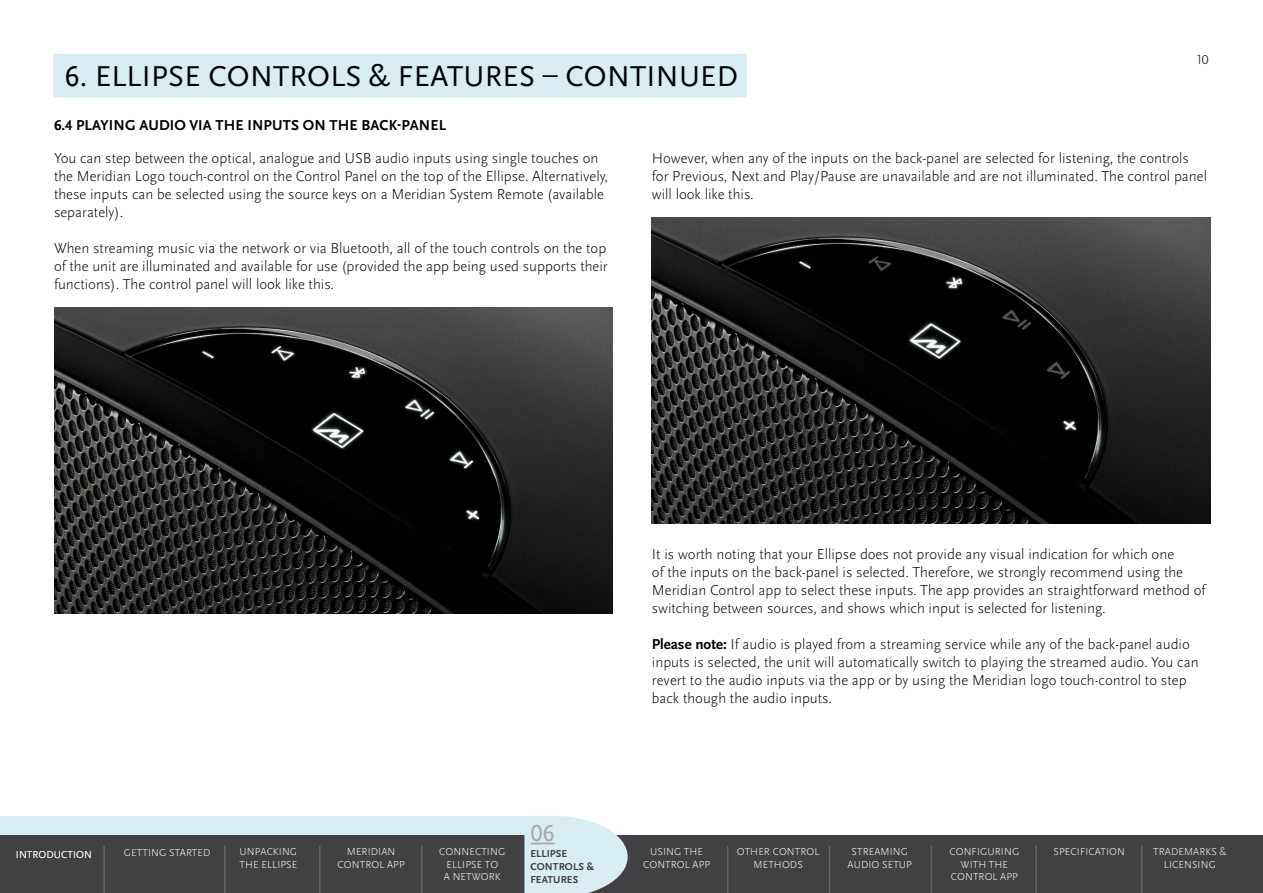
<style>
.page{position:relative;width:1263px;height:893px;background:#fff}
.page>*{position:absolute;margin:0;border:0;box-sizing:border-box;transform-origin:0 0}
.t1{font:30px "Scala Sans Pro";letter-spacing:.01em;color:#000}
.t2{font:24px "Scala Sans Pro";color:#a7a9ac}
.t3{font:300 15px/18px "Scala Sans Pro";color:#000}
.t4{font:700 15px "Scala Sans Pro";letter-spacing:.01em;color:#000}
.t5{font:300 13.5px "Scala Sans Pro";color:#000}
.t6{font:300 10.5px/12.6px "Scala Sans Pro";letter-spacing:.01em;color:#fff;text-align:center}
.t7{font:700 10.5px/12.6px "Scala Sans Pro";letter-spacing:.01em;color:#414042}
.t8{font:300 10.5px "Scala Sans Pro";letter-spacing:-.01em;color:#fff}
.s1{font-weight:700}
</style>
<div class="page">
<img style="left:54px;top:307px;width:559px;height:306px">
<img style="left:651px;top:217px;width:559px;height:306px">
<div style="left:53px;top:54px;width:694px;height:43px;background:#d7edf2"></div>
<div style="left:0;top:816px;width:526px;height:33px;background:#d7edf2"></div>
<div style="left:0;top:835px;width:1263px;height:58px;background:#414042"></div>
<svg style="left:524px;top:816px;width:104px;height:77px;background:#cfe2e6"></svg>
<hr style="left:224px;top:846px;width:2px;height:47px;background:#636466">
<hr style="left:103px;top:846px;width:2px;height:47px;background:#636466">
<hr style="left:319px;top:846px;width:1px;height:47px;background:#636466">
<hr style="left:421px;top:846px;width:1px;height:47px;background:#636466">
<hr style="left:727px;top:846px;width:1px;height:47px;background:#636466">
<hr style="left:829px;top:846px;width:1px;height:47px;background:#636466">
<hr style="left:931px;top:846px;width:1px;height:47px;background:#636466">
<hr style="left:1035px;top:846px;width:2px;height:47px;background:#636466">
<hr style="left:1141px;top:846px;width:1px;height:47px;background:#636466">
<h1 class="t1" style="left:65px;top:59px;width:675px">6. ELLIPSE CONTROLS &amp; FEATURES – CONTINUED</h1>
<p class="t5" style="left:1197px;top:52px;width:13px">10</p>
<p class="t4" style="left:54px;top:116px;width:394px">6.4 PLAYING AUDIO VIA THE INPUTS ON THE BACK-PANEL</p>
<p class="t3" style="left:54px;top:149px;width:556px">You can step between the optical, analogue and USB audio inputs using single touches on the Meridian Logo touch-control on the Control Panel on the top of the Ellipse. Alternatively, these inputs can be selected using the source keys on a Meridian System Remote (available separately).</p>
<p class="t3" style="left:54px;top:239px;width:555px;text-align:justify">When streaming music via the network or via Bluetooth, all of the touch controls on the top of the unit are illuminated and available for use (provided the app being used supports their functions). The control panel will look like this.</p>
<p class="t3" style="left:652px;top:149px;width:557px">However, when any of the inputs on the back-panel are selected for listening, the controls for Previous, Next and Play/Pause are unavailable and are not illuminated. The control panel will look like this.</p>
<h2 class="t2" style="left:531px;top:819px;width:25px">06</h2>
<p class="t3" style="left:652px;top:545px;width:555px">It is worth noting that your Ellipse does not provide any visual indication for which one<br>of the inputs on the back-panel is selected. Therefore, we strongly recommend using the Meridian Control app to select these inputs. The app provides an straightforward method of switching between sources, and shows which input is selected for listening.</p>
<p class="t3" style="left:652px;top:635px;width:548px"><span class="s1">Please note:</span> If audio is played from a streaming service while any of the back-panel audio inputs is selected, the unit will automatically switch to playing the streamed audio. You can revert to the audio inputs via the app or by using the Meridian logo touch-control to step back though the audio inputs.</p>
<p class="t6" style="left:16px;top:848px;width:78px">INTRODUCTION</p>
<p class="t6" style="left:124px;top:846px;width:88px">GETTING STARTED</p>
<p class="t6" style="left:239px;top:845px;width:59px;text-align:left">UNPACKING<br>THE ELLIPSE</p>
<p class="t6" style="left:338px;top:845px;width:69px">MERIDIAN<br>CONTROL APP</p>
<p class="t6" style="left:439px;top:845px;width:68px">CONNECTING<br>ELLIPSE TO<br>A NETWORK</p>
<p class="t6" style="left:643px;top:845px;width:69px">USING THE<br>CONTROL APP</p>
<p class="t6" style="left:848px;top:845px;width:66px">STREAMING<br>AUDIO SETUP</p>
<p class="t6" style="left:949px;top:845px;width:71px">CONFIGURING<br>WITH THE<br>CONTROL APP</p>
<p class="t6" style="left:1053px;top:845px;width:73px">SPECIFICATION</p>
<p class="t6" style="left:1153px;top:845px;width:75px">TRADEMARKS &amp;<br>LICENSING</p>
<p class="t7" style="left:530px;top:848px;width:69px">ELLIPSE <sup>B-LINK</sup></p>
<p class="t6" style="left:858px;top:845px;width:73px">SP CIF CATION</p>
<p class="t8" style="left:1061px;top:846px;width:96px">TROUBLESHOOTING</p>
<p class="t7" style="left:530px;top:860px;width:65px">CONTROLS &amp;<br>FEATURES</p>
<p class="t6" style="left:737px;top:845px;width:84px">OTHER CONTROL<br>METHODS</p>
</div>
